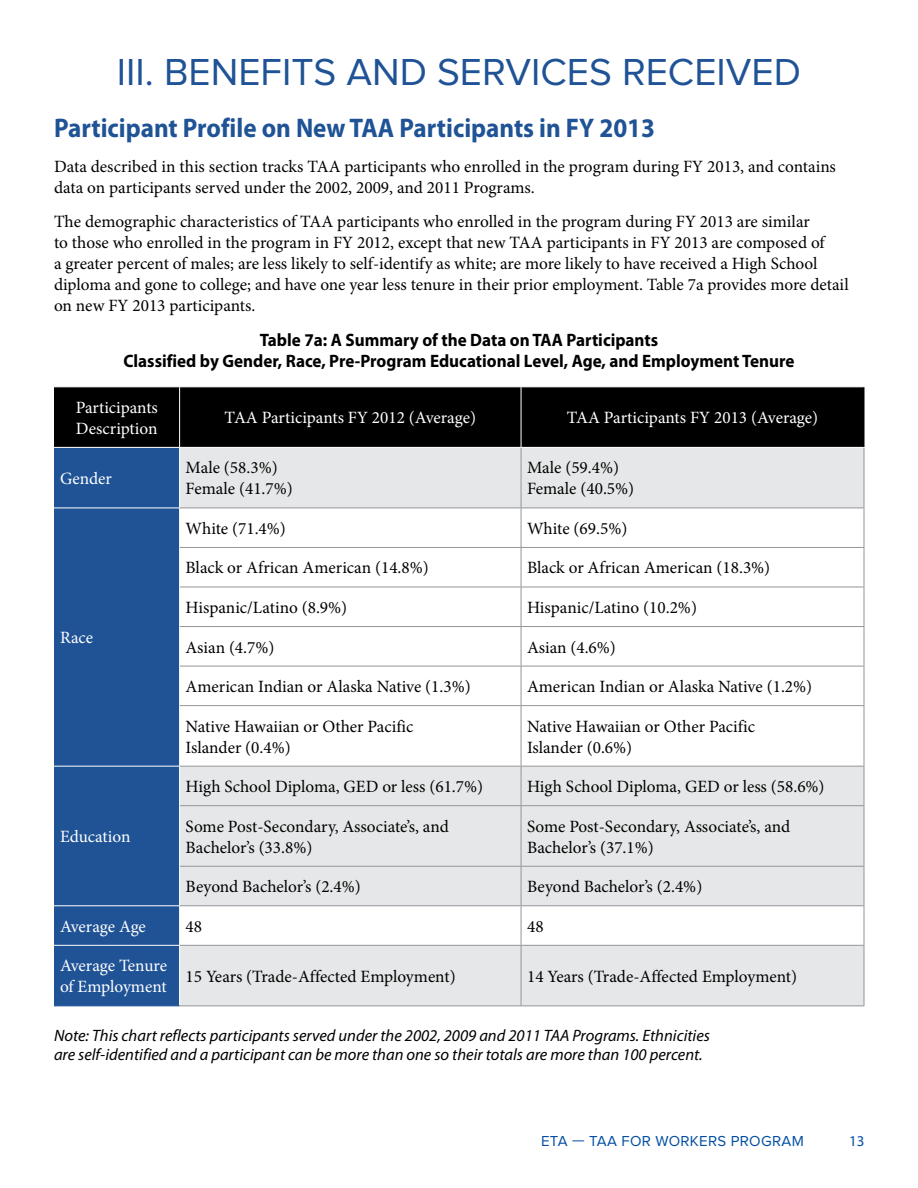
<style>
.page{position:relative;width:918px;height:1188px;background:#fff}
.page>*{position:absolute;margin:0;border:0;box-sizing:border-box;transform-origin:0 0}
.t1{font:39px "Proxima Nova";color:#1f5396}
.t2{font:700 27px "Myriad Pro";color:#1f5396;scale:.93 1}
.Fig_and_Table_Heads{font:700 18px "Myriad Pro";color:#000;scale:.95 1}
.table_text{font:17.25px/21px "Minion Pro";color:#000}
.Body_Text{font:17.25px/21px "Minion Pro";color:#000}
.table_text-2{font:17.25px/21px "Minion Pro";color:#fff}
.Notes_and_Sources{font:italic 16.5px/19.5px "Myriad Pro";color:#000}
.t3{font:15px "Proxima Nova";letter-spacing:.02em;color:#034ea2}
.t4{font:15px "Myriad Pro";color:#034ea2}
</style>
<div class="page">
<div style="left:54px;top:387px;width:810px;height:60px;background:#000"></div>
<div style="left:54px;top:448px;width:125px;height:557px;background:#1f5396"></div>
<svg style="left:180px;top:448px;width:684px;height:557px"></svg>
<hr style="left:179px;top:387px;width:1px;height:60px;background:#fff">
<hr style="left:521px;top:387px;width:1px;height:60px;background:#fff">
<hr style="left:54px;top:508px;width:126px;height:1px;background:#fff">
<hr style="left:54px;top:766px;width:126px;height:1px;background:#fff">
<hr style="left:54px;top:905px;width:126px;height:1px;background:#fff">
<hr style="left:54px;top:945px;width:126px;height:1px;background:#fff">
<hr style="left:521px;top:448px;width:1px;height:60px;background:#939598">
<hr style="left:864px;top:448px;width:1px;height:60px;background:#939598">
<hr style="left:180px;top:508px;width:341px;height:1px;background:#939598">
<hr style="left:521px;top:508px;width:343px;height:1px;background:#939598">
<hr style="left:521px;top:508px;width:1px;height:39px;background:#939598">
<hr style="left:864px;top:508px;width:1px;height:39px;background:#939598">
<hr style="left:180px;top:547px;width:341px;height:1px;background:#939598">
<hr style="left:521px;top:547px;width:343px;height:1px;background:#939598">
<hr style="left:521px;top:548px;width:1px;height:39px;background:#939598">
<hr style="left:864px;top:548px;width:1px;height:39px;background:#939598">
<hr style="left:180px;top:587px;width:341px;height:1px;background:#939598">
<hr style="left:521px;top:587px;width:343px;height:1px;background:#939598">
<hr style="left:521px;top:587px;width:1px;height:39px;background:#939598">
<hr style="left:864px;top:587px;width:1px;height:39px;background:#939598">
<hr style="left:180px;top:626px;width:341px;height:1px;background:#939598">
<hr style="left:521px;top:626px;width:343px;height:1px;background:#939598">
<hr style="left:521px;top:627px;width:1px;height:39px;background:#939598">
<hr style="left:864px;top:627px;width:1px;height:39px;background:#939598">
<hr style="left:180px;top:666px;width:341px;height:1px;background:#939598">
<hr style="left:521px;top:666px;width:343px;height:1px;background:#939598">
<hr style="left:521px;top:666px;width:1px;height:39px;background:#939598">
<hr style="left:864px;top:666px;width:1px;height:39px;background:#939598">
<hr style="left:180px;top:705px;width:341px;height:1px;background:#939598">
<hr style="left:521px;top:705px;width:343px;height:1px;background:#939598">
<hr style="left:521px;top:706px;width:1px;height:60px;background:#939598">
<hr style="left:864px;top:706px;width:1px;height:60px;background:#939598">
<hr style="left:180px;top:766px;width:341px;height:1px;background:#939598">
<hr style="left:521px;top:766px;width:343px;height:1px;background:#939598">
<hr style="left:521px;top:767px;width:1px;height:38px;background:#939598">
<hr style="left:864px;top:767px;width:1px;height:38px;background:#939598">
<hr style="left:180px;top:805px;width:341px;height:1px;background:#939598">
<hr style="left:521px;top:805px;width:343px;height:1px;background:#939598">
<hr style="left:521px;top:806px;width:1px;height:60px;background:#939598">
<hr style="left:864px;top:806px;width:1px;height:60px;background:#939598">
<hr style="left:180px;top:866px;width:341px;height:1px;background:#939598">
<hr style="left:521px;top:866px;width:343px;height:1px;background:#939598">
<hr style="left:521px;top:867px;width:1px;height:38px;background:#939598">
<hr style="left:864px;top:867px;width:1px;height:38px;background:#939598">
<hr style="left:180px;top:905px;width:341px;height:1px;background:#939598">
<hr style="left:521px;top:905px;width:343px;height:1px;background:#939598">
<hr style="left:521px;top:906px;width:1px;height:39px;background:#939598">
<hr style="left:864px;top:906px;width:1px;height:39px;background:#939598">
<hr style="left:180px;top:945px;width:341px;height:1px;background:#939598">
<hr style="left:521px;top:945px;width:343px;height:1px;background:#939598">
<hr style="left:521px;top:946px;width:1px;height:59px;background:#939598">
<hr style="left:864px;top:946px;width:1px;height:59px;background:#939598">
<hr style="left:180px;top:1005px;width:341px;height:1px;background:#939598">
<hr style="left:521px;top:1005px;width:343px;height:1px;background:#939598">
<hr style="left:864px;top:387px;width:1px;height:60px;background:#000">
<hr style="left:54px;top:1005px;width:126px;height:1px;background:#1f5396">
<h2 class="t1" style="left:117px;top:50px;width:686px">III. BENEFITS AND SERVICES RECEIVED</h2>
<h3 class="t2" style="left:54px;top:111px;width:648px">Participant Profile on New TAA Participants in FY 2013</h3>
<p class="Body_Text" style="left:54px;top:156px;width:783px">Data described in this section tracks TAA participants who enrolled in the program during FY 2013, and contains data on participants served under the 2002, 2009, and 2011 Programs.</p>
<p class="Body_Text" style="left:54px;top:212px;width:796px">The demographic characteristics of TAA participants who enrolled in the program during FY 2013 are similar<br>to those who enrolled in the program in FY 2012, except that new TAA participants in FY 2013 are composed of<br>a greater percent of males; are less likely to self-identify as white; are more likely to have received a High School diploma and gone to college; and have one year less tenure in their prior employment. Table 7a provides more detail on new FY 2013 participants.</p>
<h2 class="Fig_and_Table_Heads" style="left:260px;top:328px;width:421px">Table 7a: A Summary of the Data on TAA Participants</h2>
<h2 class="Fig_and_Table_Heads" style="left:123px;top:349px;width:708px">Classified by Gender, Race, Pre-Program Educational Level, Age, and Employment Tenure</h2>
<p class="table_text-2" style="left:76px;top:397px;width:84px">Participants<br>Description</p>
<p class="table_text-2" style="left:225px;top:407px;width:253px">TAA Participants FY 2012 (Average)</p>
<p class="table_text-2" style="left:567px;top:407px;width:253px">TAA Participants FY 2013 (Average)</p>
<p class="table_text-2" style="left:60px;top:468px;width:54px">Gender</p>
<p class="table_text" style="left:186px;top:457px;width:109px">Male (58.3%)<br>Female (41.7%)</p>
<p class="table_text" style="left:527px;top:457px;width:109px">Male (59.4%)<br>Female (40.5%)</p>
<p class="table_text-2" style="left:60px;top:627px;width:35px">Race</p>
<p class="table_text-2" style="left:60px;top:826px;width:72px">Education</p>
<p class="table_text" style="left:186px;top:518px;width:102px">White (71.4%)</p>
<p class="table_text" style="left:527px;top:518px;width:102px">White (69.5%)</p>
<p class="table_text" style="left:186px;top:558px;width:245px">Black or African American (14.8%)</p>
<p class="table_text" style="left:527px;top:558px;width:245px">Black or African American (18.3%)</p>
<p class="table_text" style="left:186px;top:597px;width:163px">Hispanic/Latino (8.9%)</p>
<p class="table_text" style="left:527px;top:597px;width:171px">Hispanic/Latino (10.2%)</p>
<p class="table_text" style="left:186px;top:637px;width:90px">Asian (4.7%)</p>
<p class="table_text" style="left:527px;top:637px;width:90px">Asian (4.6%)</p>
<p class="table_text" style="left:186px;top:676px;width:287px">American Indian or Alaska Native (1.3%)</p>
<p class="table_text" style="left:527px;top:676px;width:287px">American Indian or Alaska Native (1.2%)</p>
<p class="table_text" style="left:186px;top:716px;width:229px">Native Hawaiian or Other Pacific<br>Islander (0.4%)</p>
<p class="table_text" style="left:527px;top:716px;width:229px">Native Hawaiian or Other Pacific<br>Islander (0.6%)</p>
<p class="table_text" style="left:186px;top:776px;width:299px">High School Diploma, GED or less (61.7%)</p>
<p class="table_text" style="left:527px;top:776px;width:299px">High School Diploma, GED or less (58.6%)</p>
<p class="table_text" style="left:186px;top:816px;width:265px">Some Post-Secondary, Associate’s, and<br>Bachelor’s (33.8%)</p>
<p class="table_text" style="left:527px;top:816px;width:265px">Some Post-Secondary, Associate’s, and<br>Bachelor’s (37.1%)</p>
<p class="table_text" style="left:186px;top:876px;width:177px">Beyond Bachelor’s (2.4%)</p>
<p class="table_text" style="left:527px;top:876px;width:177px">Beyond Bachelor’s (2.4%)</p>
<p class="table_text-2" style="left:60px;top:916px;width:87px">Average Age</p>
<p class="table_text" style="left:186px;top:916px;width:18px">48</p>
<p class="table_text" style="left:527px;top:916px;width:18px">48</p>
<p class="table_text-2" style="left:60px;top:955px;width:109px">Average Tenure of Employment</p>
<p class="table_text" style="left:186px;top:966px;width:272px">15 Years (Trade-Affected Employment)</p>
<p class="table_text" style="left:527px;top:966px;width:272px">14 Years (Trade-Affected Employment)</p>
<p class="Notes_and_Sources" style="left:54px;top:1025px;width:658px">Note: This chart reflects participants served under the 2002, 2009 and 2011 TAA Programs. Ethnicities are self‑identified and a participant can be more than one so their totals are more than 100 percent.</p>
<p class="t3" style="left:541px;top:1132px;width:264px">ETA — TAA FOR WORKERS PROGRAM</p>
<p class="t4" style="left:849px;top:1132px;width:17px">13</p>
</div>
